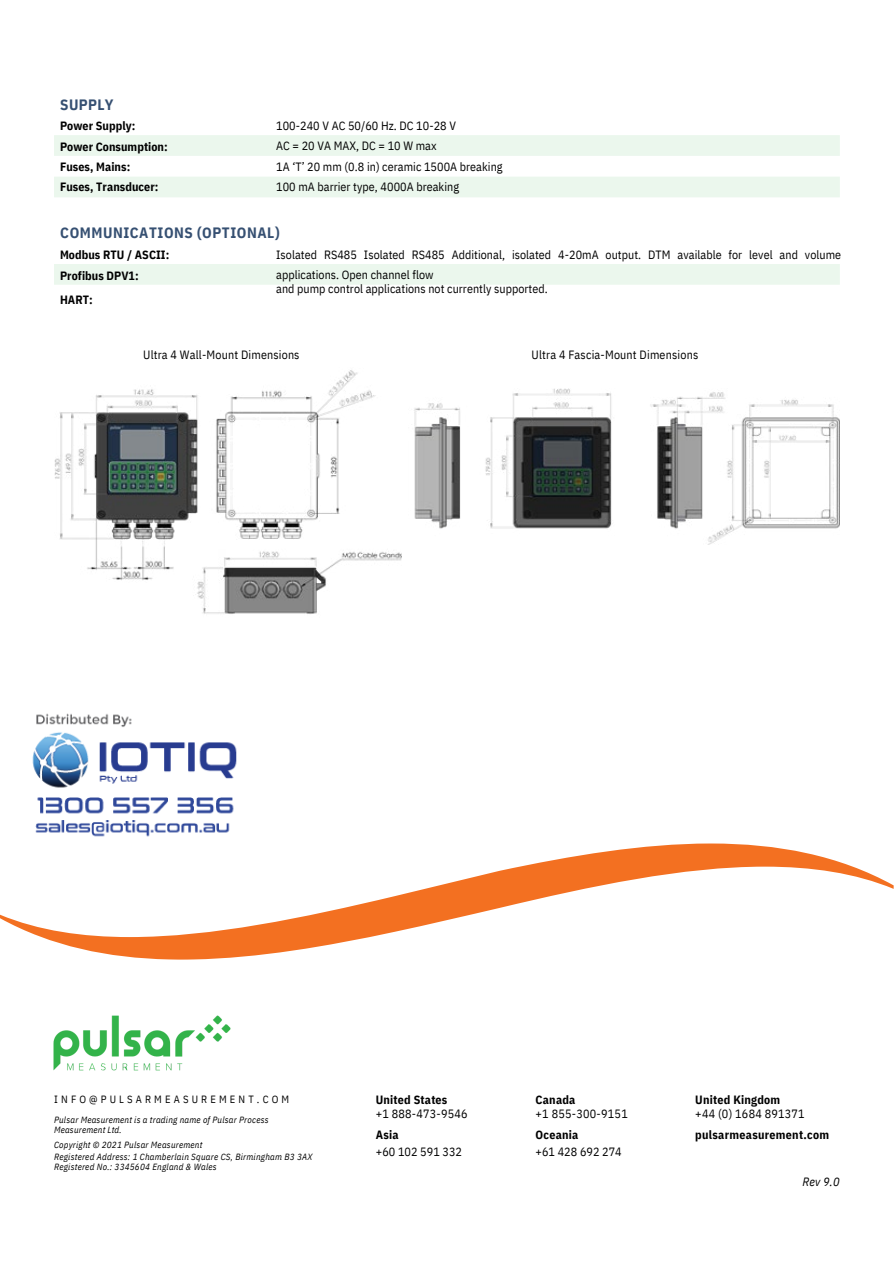
<style>
.page{position:relative;width:894px;height:1264px;background:#fff}
.page>*{position:absolute;margin:0;border:0;box-sizing:border-box;transform-origin:0 0}
.t1{font:700 15px "IBM Plex Sans Cond";letter-spacing:.035em;color:#365072}
.t2{font:12px/20.2px "IBM Plex Sans Cond";letter-spacing:.005em;color:#000}
.t3{font:700 12px/20.2px "IBM Plex Sans Cond";letter-spacing:.005em;color:#000}
.t4{font:700 12px "IBM Plex Sans Cond";letter-spacing:.025em;color:#000}
.t5{font:italic 12px "IBM Plex Sans Cond";color:#000}
.t6{font:10.5px "IBM Plex Sans Cond";letter-spacing:.3em;color:#000}
.t7{font:italic 9px/10.2px "IBM Plex Sans Cond";letter-spacing:.025em;color:#000}
.s1{font-weight:700}
</style>
<div class="page">
<svg style="left:54px;top:135px;width:785px;height:150px"></svg>
<svg style="left:0;top:843px;width:893px;height:116px"></svg>
<img style="left:53px;top:1015px;width:178px;height:56px">
<img style="left:414px;top:389px;width:425px;height:155px">
<img style="left:54px;top:370px;width:348px;height:244px">
<img style="left:19px;top:713px;width:249px;height:154px">
<h3 class="t1" style="left:60px;top:94px;width:55px">SUPPLY</h3>
<p class="t3" style="left:60px;top:116px;width:109px">Power Supply:<br>Power Consumption:<br>Fuses, Mains:<br>Fuses, Transducer:</p>
<p class="t2" style="left:276px;top:115px;width:228px">100-240 V AC 50/60 Hz. DC 10-28 V<br>AC = 20 VA MAX, DC = 10 W max<br>1A ‘T’ 20 mm (0.8 in) ceramic 1500A breaking 100 mA barrier type, 4000A breaking</p>
<h3 class="t1" style="left:60px;top:222px;width:221px">COMMUNICATIONS (OPTIONAL)</h3>
<p class="t3" style="left:60px;top:244px;width:111px">Modbus RTU / ASCII:<br>Profibus DPV1:</p>
<p class="t3" style="left:60px;top:289px;width:34px">HART:</p>
<h3 class="t2" style="left:276px;top:244px;width:566px">Isolated RS485 Isolated RS485 Additional, isolated 4-20mA output. DTM available for level and volume applications. Open channel flow</h3>
<h3 class="t2" style="left:276px;top:278px;width:273px">and pump control applications not currently supported.</h3>
<p class="t2" style="left:143px;top:345px;width:158px">Ultra 4 Wall-Mount Dimensions</p>
<p class="t2" style="left:531px;top:345px;width:168px">Ultra 4 Fascia-Mount Dimensions</p>
<h3 class="t6" style="left:54px;top:1092px;width:236px">INFO@PULSARMEASUREMENT.COM</h3>
<h3 class="t7" style="left:54px;top:1114px;width:216px">Pulsar Measurement is a trading name of Pulsar Process<br>Measurement Ltd.</h3>
<h2 class="t7" style="left:54px;top:1139px;width:150px">Copyright © 2021 Pulsar Measurement</h2>
<h3 class="t7" style="left:54px;top:1151px;width:260px">Registered Address: 1 Chamberlain Square CS, Birmingham B3 3AX</h3>
<p class="t7" style="left:54px;top:1161px;width:164px">Registered No.: 3345604 England &amp; Wales</p>
<h4 class="t2" style="left:375px;top:1092px;width:93px;line-height:13.5px"><span class="s1">United States<br></span>+1 888-473-9546</h4>
<h4 class="t2" style="left:375px;top:1126px;width:88px;line-height:16.8px"><span class="s1">Asia<br></span>+60 102 591 332</h4>
<p class="t2" style="left:535px;top:1092px;width:94px;line-height:13.5px"><span class="s1">Canada<br></span>+1 855-300-9151</p>
<p class="t2" style="left:535px;top:1126px;width:88px;line-height:16.8px"><span class="s1">Oceania<br></span>+61 428 692 274</p>
<p class="t2" style="left:695px;top:1092px;width:111px;line-height:13.5px"><span class="s1">United Kingdom<br></span>+44 (0) 1684 891371</p>
<p class="t4" style="left:695px;top:1126px;width:135px">pulsarmeasurement.com</p>
<h1 class="t5" style="left:802px;top:1173px;width:39px">Rev 9.0</h1>
</div>
